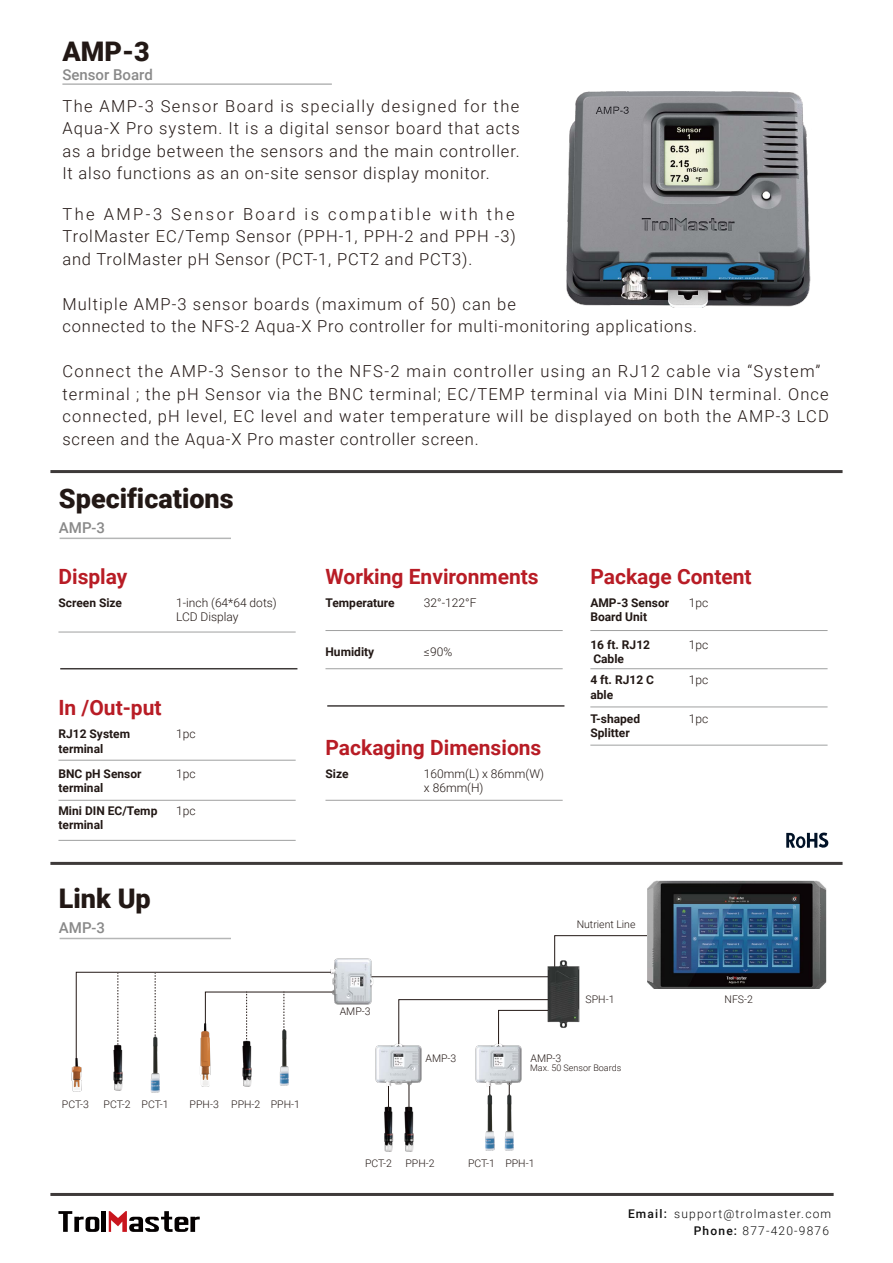
<style>
.page{position:relative;width:893px;height:1263px;background:#fff}
.page>*{position:absolute;margin:0;border:0;box-sizing:border-box;transform-origin:0 0}
.t1{font:900 27px "Roboto";color:#221815}
.t2{font:700 21px "Roboto";color:#b81c25}
.t3{font:300 16.5px/22.5px "Roboto";letter-spacing:.065em;color:#221714;text-align:justify}
.t4{font:500 15px "Roboto";color:#898989}
.t5{font:700 12px/14.4px "Roboto";color:#221815}
.t6{font:300 12px/14.4px "Roboto";color:#221815}
.t7{font:300 12px/17.1px "Roboto";letter-spacing:.1em;color:#0f0f0f;text-align:right}
.t8{font:300 10.5px "Roboto";color:#231815}
.t9{font:300 10.5px "Roboto";color:#221815}
.t10{font:300 9px "Roboto";color:#231815}
.s1{font-weight:500}
</style>
<div class="page">
<hr style="left:50px;top:1193px;width:784px;height:3px;background:#3e3a39">
<svg style="left:58px;top:1211px;width:41px;height:21px"></svg>
<div style="left:101px;top:1211px;width:5px;height:21px;background:#040000"></div>
<svg style="left:109px;top:1211px;width:91px;height:21px"></svg>
<hr style="left:60px;top:938px;width:171px;height:1px;background:#b5b6b6">
<img style="left:150px;top:1068px;width:10px;height:25px">
<img style="left:113px;top:1068px;width:10px;height:23px">
<img style="left:384px;top:1106px;width:10px;height:46px">
<hr style="left:509px;top:1081px;width:1px;height:30px;background:#231815">
<img style="left:404px;top:1098px;width:10px;height:54px">
<img style="left:475px;top:1068px;width:47px;height:18px">
<hr style="left:388px;top:1081px;width:1px;height:30px;background:#231815">
<hr style="left:409px;top:1081px;width:1px;height:30px;background:#231815">
<img style="left:375px;top:1068px;width:47px;height:18px">
<img style="left:71px;top:1054px;width:11px;height:38px">
<img style="left:279px;top:1068px;width:10px;height:18px">
<img style="left:242px;top:1068px;width:10px;height:19px">
<img style="left:200px;top:1068px;width:11px;height:19px">
<img style="left:504px;top:1094px;width:10px;height:57px">
<img style="left:485px;top:1093px;width:10px;height:58px">
<svg style="left:76px;top:935px;width:572px;height:133px"></svg>
<img style="left:536px;top:957px;width:55px;height:73px">
<img style="left:648px;top:880px;width:179px;height:109px">
<hr style="left:62px;top:83px;width:270px;height:2px;background:#b5b6b6">
<hr style="left:50px;top:470px;width:792px;height:3px;background:#3e3a39">
<hr style="left:50px;top:862px;width:792px;height:3px;background:#3e3a39">
<img style="left:566px;top:92px;width:245px;height:216px">
<hr style="left:58px;top:632px;width:238px;height:1px;background:#9fa0a0">
<hr style="left:60px;top:668px;width:237px;height:1px;background:#3e3a39">
<hr style="left:58px;top:760px;width:238px;height:1px;background:#9fa0a0">
<hr style="left:58px;top:800px;width:238px;height:1px;background:#9fa0a0">
<hr style="left:58px;top:840px;width:238px;height:1px;background:#9fa0a0">
<hr style="left:325px;top:668px;width:238px;height:1px;background:#9fa0a0">
<hr style="left:327px;top:705px;width:237px;height:2px;background:#3e3a39">
<hr style="left:590px;top:630px;width:238px;height:1px;background:#9fa0a0">
<hr style="left:590px;top:668px;width:238px;height:1px;background:#9fa0a0">
<hr style="left:590px;top:706px;width:238px;height:1px;background:#9fa0a0">
<hr style="left:590px;top:745px;width:238px;height:1px;background:#9fa0a0">
<hr style="left:60px;top:538px;width:171px;height:1px;background:#b5b6b6">
<hr style="left:325px;top:630px;width:238px;height:1px;background:#9fa0a0">
<hr style="left:325px;top:800px;width:238px;height:1px;background:#9fa0a0">
<svg style="left:786px;top:833px;width:42px;height:15px"></svg>
<h1 class="t1" style="left:62px;top:32px;width:89px">AMP-3</h1>
<p class="t3" style="left:62px;top:94px;width:459px">The AMP-3 Sensor Board is specially designed for the Aqua-X Pro system. It is a digital sensor board that acts as a bridge between the sensors and the main controller.<br>It also functions as an on-site sensor display monitor.</p>
<p class="t4" style="left:62px;top:64px;width:92px">Sensor Board</p>
<p class="t3" style="left:62px;top:202px;width:455px">The AMP-3 Sensor Board is compatible with the TrolMaster EC/Temp Sensor (PPH-1, PPH-2 and PPH -3) and TrolMaster pH Sensor (PCT-1, PCT2 and PCT3).</p>
<p class="t3" style="left:62px;top:292px;width:636px">Multiple AMP-3 sensor boards (maximum of 50) can be<br>connected to the NFS-2 Aqua-X Pro controller for multi-monitoring applications.</p>
<p class="t3" style="left:62px;top:360px;width:768px;text-align:left">Connect the AMP-3 Sensor to the NFS-2 main controller using an RJ12 cable via “System” terminal ; the pH Sensor via the BNC terminal; EC/TEMP terminal via Mini DIN terminal. Once connected, pH level, EC level and water temperature will be displayed on both the AMP-3 LCD screen and the Aqua-X Pro master controller screen.</p>
<h1 class="t1" style="left:59px;top:479px;width:176px">Specifications</h1>
<p class="t4" style="left:59px;top:517px;width:48px">AMP-3</p>
<p class="t2" style="left:58px;top:562px;width:71px">Display</p>
<p class="t5" style="left:58px;top:595px;width:65px">Screen Size</p>
<p class="t6" style="left:176px;top:595px;width:102px">1-inch (64*64 dots)<br>LCD Display</p>
<p class="t2" style="left:58px;top:693px;width:105px">In /Out-put</p>
<p class="t5" style="left:58px;top:726px;width:73px">RJ12 System terminal</p>
<p class="t5" style="left:58px;top:766px;width:85px">BNC pH Sensor</p>
<p class="t6" style="left:176px;top:766px;width:21px">1pc</p>
<p class="t5" style="left:58px;top:776px;width:100px;line-height:22.8px">terminal<br>Mini DIN EC/Temp</p>
<p class="t6" style="left:176px;top:726px;width:21px">1pc</p>
<p class="t6" style="left:176px;top:803px;width:21px">1pc</p>
<p class="t5" style="left:58px;top:817px;width:46px">terminal</p>
<h1 class="t1" style="left:59px;top:879px;width:93px">Link Up</h1>
<p class="t4" style="left:59px;top:917px;width:48px">AMP-3</p>
<p class="t8" style="left:62px;top:1097px;width:29px">PCT-3</p>
<p class="t8" style="left:142px;top:1097px;width:29px">PCT-1</p>
<p class="t8" style="left:104px;top:1097px;width:29px">PCT-2</p>
<p class="t8" style="left:190px;top:1097px;width:31px">PPH-3</p>
<p class="t8" style="left:271px;top:1097px;width:31px">PPH-1</p>
<p class="t8" style="left:231px;top:1097px;width:31px">PPH-2</p>
<p class="t2" style="left:325px;top:562px;width:215px">Working Environments</p>
<p class="t5" style="left:325px;top:595px;width:71px">Temperature</p>
<p class="t5" style="left:325px;top:644px;width:50px">Humidity</p>
<p class="t6" style="left:424px;top:644px;width:30px">≤90%</p>
<p class="t6" style="left:424px;top:595px;width:54px">32°-122°F</p>
<p class="t2" style="left:325px;top:733px;width:217px">Packaging Dimensions</p>
<p class="t5" style="left:325px;top:766px;width:25px">Size</p>
<p class="t6" style="left:424px;top:766px;width:122px">160mm(L) x 86mm(W) x 86mm(H)</p>
<p class="t2" style="left:590px;top:562px;width:163px">Package Content</p>
<p class="t5" style="left:590px;top:595px;width:80px">AMP-3 Sensor<br>Board Unit</p>
<p class="t5" style="left:590px;top:637px;width:61px">16 ft. RJ12</p>
<p class="t6" style="left:689px;top:637px;width:21px">1pc</p>
<p class="t5" style="left:590px;top:648px;width:65px;line-height:21.1px">Cable<br>4 ft. RJ12 C</p>
<p class="t6" style="left:689px;top:595px;width:21px">1pc</p>
<p class="t6" style="left:689px;top:672px;width:21px">1pc</p>
<p class="t5" style="left:590px;top:682px;width:51px;line-height:24.3px">able<br>T-shaped</p>
<p class="t5" style="left:590px;top:725px;width:41px">Splitter</p>
<p class="t6" style="left:689px;top:711px;width:21px">1pc</p>
<p class="t8" style="left:340px;top:1004px;width:32px">AMP-3</p>
<p class="t9" style="left:577px;top:917px;width:60px">Nutrient Line</p>
<p class="t8" style="left:426px;top:1051px;width:32px">AMP-3</p>
<p class="t8" style="left:530px;top:1051px;width:32px">AMP-3</p>
<p class="t9" style="left:586px;top:992px;width:30px">SPH-1</p>
<p class="t9" style="left:725px;top:992px;width:30px">NFS-2</p>
<p class="t10" style="left:530px;top:1061px;width:93px">Max. 50 Sensor Boards</p>
<p class="t8" style="left:365px;top:1156px;width:29px">PCT-2</p>
<p class="t8" style="left:405px;top:1156px;width:31px">PPH-2</p>
<p class="t8" style="left:468px;top:1156px;width:68px">PCT-1 PPH-1</p>
<p class="t7" style="left:628px;top:1204px;width:205px"><span class="s1">Email:</span> support@trolmaster.com<br><span class="s1">Phone:</span> 877-420-9876</p>
</div>
